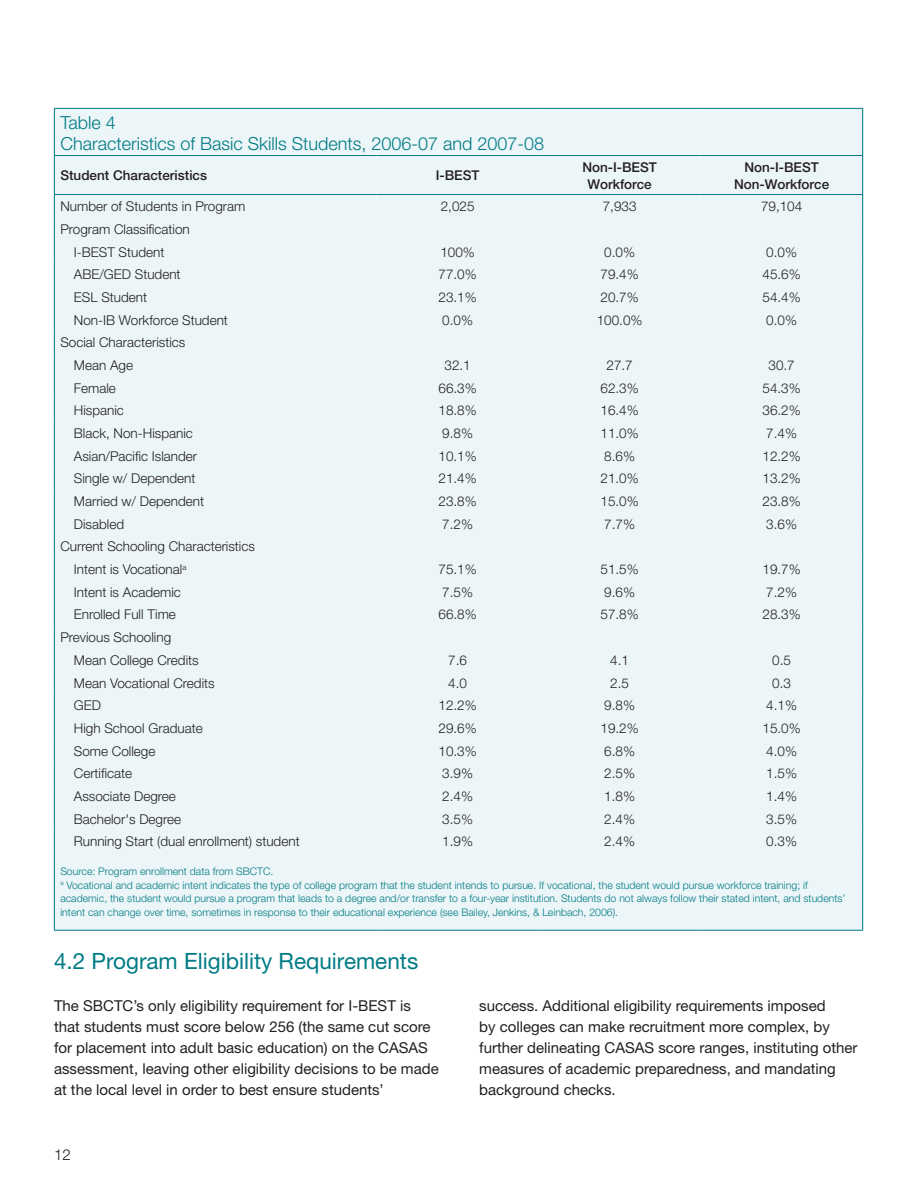
<style>
.page{position:relative;width:918px;height:1188px;background:#fff}
.page>*{position:absolute;margin:0;border:0;box-sizing:border-box;transform-origin:0 0}
.t1{font:22.5px "Helvetica Neue";color:#007b85}
.t2{font:300 18px/21px "Helvetica Neue";color:#007b85}
.t3{font:15px/21px "Helvetica Neue";color:#231f20}
.t4{font:300 15px "Helvetica Neue";color:#231f20}
.t5{font:300 13.5px/22.6px "Helvetica Neue";color:#231f20}
.t6{font:500 13.5px/16.5px "Helvetica Neue";color:#231f20;text-align:center}
.t7{font:300 10.5px/13.5px "Helvetica Neue";color:#007b85}
</style>
<div class="page">
<div style="left:54px;top:108px;width:809px;height:823px;background:#ecf5f7"></div>
<hr style="left:54px;top:108px;width:323px;height:1px;background:#007b85">
<hr style="left:54px;top:109px;width:1px;height:46px;background:#007b85">
<hr style="left:377px;top:108px;width:162px;height:1px;background:#007b85">
<hr style="left:539px;top:108px;width:162px;height:1px;background:#007b85">
<hr style="left:701px;top:108px;width:162px;height:1px;background:#007b85">
<hr style="left:862px;top:109px;width:1px;height:46px;background:#007b85">
<hr style="left:54px;top:155px;width:323px;height:1px;background:#007b85">
<hr style="left:54px;top:156px;width:1px;height:38px;background:#007b85">
<hr style="left:377px;top:155px;width:162px;height:1px;background:#007b85">
<hr style="left:539px;top:155px;width:162px;height:1px;background:#007b85">
<hr style="left:701px;top:155px;width:162px;height:1px;background:#007b85">
<hr style="left:862px;top:156px;width:1px;height:38px;background:#007b85">
<hr style="left:54px;top:194px;width:323px;height:1px;background:#007b85">
<hr style="left:377px;top:194px;width:162px;height:1px;background:#007b85">
<hr style="left:539px;top:194px;width:162px;height:1px;background:#007b85">
<hr style="left:701px;top:194px;width:162px;height:1px;background:#007b85">
<svg style="left:54px;top:195px;width:1px;height:657px"></svg>
<svg style="left:862px;top:195px;width:1px;height:657px"></svg>
<hr style="left:54px;top:852px;width:1px;height:78px;background:#007b85">
<hr style="left:862px;top:852px;width:1px;height:78px;background:#007b85">
<hr style="left:54px;top:930px;width:323px;height:1px;background:#007b85">
<hr style="left:377px;top:930px;width:162px;height:1px;background:#007b85">
<hr style="left:539px;top:930px;width:162px;height:1px;background:#007b85">
<hr style="left:701px;top:930px;width:162px;height:1px;background:#007b85">
<p class="t2" style="left:60px;top:111px;width:485px">Table 4<br>Characteristics of Basic Skills Students, 2006-07 and 2007-08</p>
<p class="t6" style="left:60px;top:167px;width:148px">Student Characteristics</p>
<p class="t6" style="left:436px;top:167px;width:45px">I-BEST</p>
<p class="t6" style="left:582px;top:159px;width:76px">Non-I-BEST<br>Workforce</p>
<p class="t6" style="left:734px;top:159px;width:97px">Non-I-BEST<br>Non-Workforce</p>
<p class="t5" style="left:60px;top:195px;width:187px">Number of Students in Program</p>
<p class="t5" style="left:441px;top:195px;width:35px">2,025</p>
<p class="t5" style="left:603px;top:195px;width:35px">7,933</p>
<p class="t5" style="left:761px;top:195px;width:43px">79,104</p>
<p class="t5" style="left:74px;top:217px;width:118px;text-indent:-14px">Program Classification<br>I-BEST Student</p>
<p class="t5" style="left:440px;top:240px;width:36px">100%</p>
<p class="t5" style="left:604px;top:240px;width:32px">0.0%</p>
<p class="t5" style="left:766px;top:240px;width:32px">0.0%</p>
<p class="t5" style="left:74px;top:263px;width:108px">ABE/GED Student</p>
<p class="t5" style="left:439px;top:263px;width:40px">77.0%</p>
<p class="t5" style="left:601px;top:263px;width:40px">79.4%</p>
<p class="t5" style="left:763px;top:263px;width:40px">45.6%</p>
<p class="t5" style="left:74px;top:285px;width:75px">ESL Student</p>
<p class="t5" style="left:439px;top:286px;width:40px">23.1%</p>
<p class="t5" style="left:601px;top:286px;width:40px">20.7%</p>
<p class="t5" style="left:763px;top:286px;width:40px">54.4%</p>
<p class="t5" style="left:74px;top:308px;width:156px">Non-IB Workforce Student</p>
<p class="t5" style="left:442px;top:308px;width:32px">0.0%</p>
<p class="t5" style="left:597px;top:308px;width:47px">100.0%</p>
<p class="t5" style="left:766px;top:308px;width:32px">0.0%</p>
<p class="t5" style="left:74px;top:331px;width:113px;text-indent:-14px">Social Characteristics<br>Mean Age</p>
<p class="t5" style="left:445px;top:354px;width:28px">32.1</p>
<p class="t5" style="left:607px;top:354px;width:28px">27.7</p>
<p class="t5" style="left:769px;top:354px;width:28px">30.7</p>
<p class="t5" style="left:74px;top:376px;width:44px">Female</p>
<p class="t5" style="left:439px;top:376px;width:40px">66.3%</p>
<p class="t5" style="left:601px;top:376px;width:40px">62.3%</p>
<p class="t5" style="left:763px;top:376px;width:40px">54.3%</p>
<p class="t5" style="left:74px;top:399px;width:52px">Hispanic</p>
<p class="t5" style="left:439px;top:399px;width:40px">18.8%</p>
<p class="t5" style="left:601px;top:399px;width:40px">16.4%</p>
<p class="t5" style="left:763px;top:399px;width:40px">36.2%</p>
<p class="t5" style="left:74px;top:422px;width:121px">Black, Non-Hispanic</p>
<p class="t5" style="left:442px;top:422px;width:32px">9.8%</p>
<p class="t5" style="left:601px;top:422px;width:40px">11.0%</p>
<p class="t5" style="left:766px;top:422px;width:32px">7.4%</p>
<p class="t5" style="left:74px;top:444px;width:125px">Asian/Pacific Islander</p>
<p class="t5" style="left:439px;top:444px;width:40px">10.1%</p>
<p class="t5" style="left:604px;top:444px;width:32px">8.6%</p>
<p class="t5" style="left:763px;top:444px;width:40px">12.2%</p>
<p class="t5" style="left:74px;top:467px;width:123px">Single w/ Dependent</p>
<p class="t5" style="left:439px;top:467px;width:40px">21.4%</p>
<p class="t5" style="left:601px;top:467px;width:40px">21.0%</p>
<p class="t5" style="left:763px;top:467px;width:40px">13.2%</p>
<p class="t5" style="left:74px;top:490px;width:132px">Married w/ Dependent</p>
<p class="t5" style="left:439px;top:490px;width:40px">23.8%</p>
<p class="t5" style="left:601px;top:490px;width:40px">15.0%</p>
<p class="t5" style="left:763px;top:490px;width:40px">23.8%</p>
<p class="t5" style="left:74px;top:512px;width:52px">Disabled</p>
<p class="t5" style="left:442px;top:512px;width:32px">7.2%</p>
<p class="t5" style="left:604px;top:512px;width:32px">7.7%</p>
<p class="t5" style="left:766px;top:512px;width:32px">3.6%</p>
<p class="t5" style="left:74px;top:535px;width:183px;text-indent:-14px">Current Schooling Characteristics<br>Intent is Vocational<sup>a</sup></p>
<p class="t5" style="left:439px;top:558px;width:40px">75.1%</p>
<p class="t5" style="left:601px;top:558px;width:40px">51.5%</p>
<p class="t5" style="left:763px;top:558px;width:40px">19.7%</p>
<p class="t5" style="left:74px;top:580px;width:109px">Intent is Academic</p>
<p class="t5" style="left:442px;top:580px;width:32px">7.5%</p>
<p class="t5" style="left:604px;top:580px;width:32px">9.6%</p>
<p class="t5" style="left:766px;top:580px;width:32px">7.2%</p>
<p class="t5" style="left:74px;top:603px;width:104px">Enrolled Full Time</p>
<p class="t5" style="left:439px;top:603px;width:40px">66.8%</p>
<p class="t5" style="left:601px;top:603px;width:40px">57.8%</p>
<p class="t5" style="left:763px;top:603px;width:40px">28.3%</p>
<p class="t5" style="left:74px;top:626px;width:126px;text-indent:-14px">Previous Schooling<br>Mean College Credits</p>
<p class="t5" style="left:448px;top:648px;width:20px">7.6</p>
<p class="t5" style="left:610px;top:648px;width:20px">4.1</p>
<p class="t5" style="left:772px;top:648px;width:20px">0.5</p>
<p class="t5" style="left:74px;top:671px;width:142px">Mean Vocational Credits</p>
<p class="t5" style="left:448px;top:671px;width:20px">4.0</p>
<p class="t5" style="left:610px;top:671px;width:20px">2.5</p>
<p class="t5" style="left:772px;top:671px;width:20px">0.3</p>
<p class="t5" style="left:74px;top:694px;width:29px">GED</p>
<p class="t5" style="left:439px;top:694px;width:40px">12.2%</p>
<p class="t5" style="left:604px;top:694px;width:32px">9.8%</p>
<p class="t5" style="left:766px;top:694px;width:32px">4.1%</p>
<p class="t5" style="left:74px;top:716px;width:130px">High School Graduate</p>
<p class="t5" style="left:439px;top:716px;width:40px">29.6%</p>
<p class="t5" style="left:601px;top:716px;width:40px">19.2%</p>
<p class="t5" style="left:763px;top:716px;width:40px">15.0%</p>
<p class="t5" style="left:74px;top:739px;width:83px">Some College</p>
<p class="t5" style="left:439px;top:739px;width:40px">10.3%</p>
<p class="t5" style="left:604px;top:739px;width:32px">6.8%</p>
<p class="t5" style="left:766px;top:739px;width:32px">4.0%</p>
<p class="t5" style="left:74px;top:762px;width:60px">Certificate</p>
<p class="t5" style="left:442px;top:762px;width:32px">3.9%</p>
<p class="t5" style="left:604px;top:762px;width:32px">2.5%</p>
<p class="t5" style="left:766px;top:762px;width:32px">1.5%</p>
<p class="t5" style="left:74px;top:785px;width:104px">Associate Degree</p>
<p class="t5" style="left:442px;top:785px;width:32px">2.4%</p>
<p class="t5" style="left:604px;top:785px;width:32px">1.8%</p>
<p class="t5" style="left:766px;top:785px;width:32px">1.4%</p>
<p class="t5" style="left:74px;top:807px;width:109px">Bachelor's Degree</p>
<p class="t5" style="left:442px;top:807px;width:32px">3.5%</p>
<p class="t5" style="left:604px;top:807px;width:32px">2.4%</p>
<p class="t5" style="left:766px;top:807px;width:32px">3.5%</p>
<p class="t5" style="left:74px;top:830px;width:227px">Running Start (dual enrollment) student</p>
<p class="t5" style="left:442px;top:830px;width:32px">1.9%</p>
<p class="t5" style="left:604px;top:830px;width:32px">2.4%</p>
<p class="t5" style="left:766px;top:830px;width:32px">0.3%</p>
<p class="t7" style="left:60px;top:864px;width:787px">Source: Program enrollment data from SBCTC.<br><sup>a</sup> Vocational and academic intent indicates the type of college program that the student intends to pursue. If vocational, the student would pursue workforce training; if academic, the student would pursue a program that leads to a degree and/or transfer to a four-year institution. Students do not always follow their stated intent, and students’ intent can change over time, sometimes in response to their educational experience (see Bailey, Jenkins, &amp; Leinbach, 2006).</p>
<p class="t1" style="left:54px;top:947px;width:366px">4.2 Program Eligibility Requirements</p>
<p class="t3" style="left:54px;top:995px;width:386px">The SBCTC’s only eligibility requirement for I-BEST is that students must score below 256 (the same cut score for placement into adult basic education) on the CASAS assessment, leaving other eligibility decisions to be made at the local level in order to best ensure students’</p>
<p class="t3" style="left:479px;top:995px;width:380px">success. Additional eligibility requirements imposed<br>by colleges can make recruitment more complex, by further delineating CASAS score ranges, instituting other measures of academic preparedness, and mandating background checks.</p>
<p class="t4" style="left:54px;top:1145px;width:18px">12</p>
</div>
